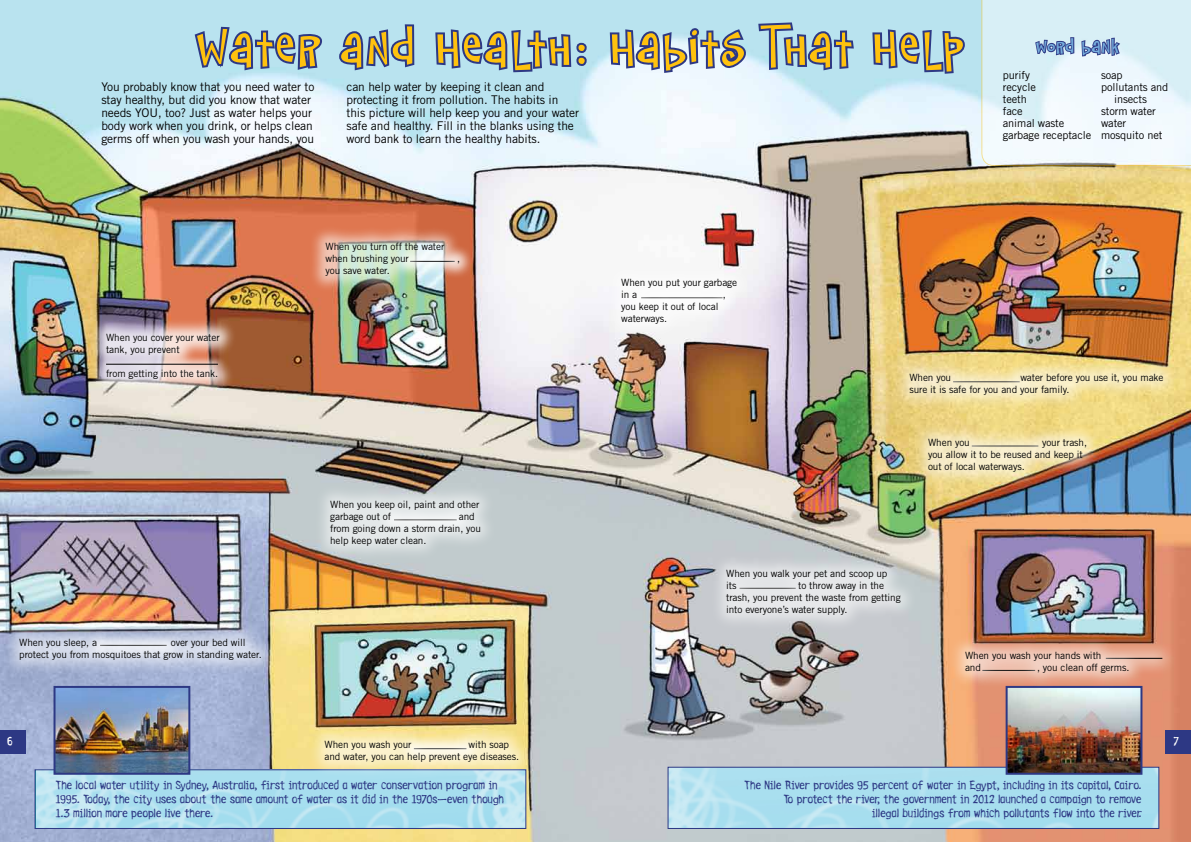
<style>
.page{position:relative;width:1191px;height:842px;background:#fff}
.page>*{position:absolute;margin:0;border:0;box-sizing:border-box;transform-origin:0 0}
.t1{font:62px "Average Joe";letter-spacing:.04em;color:#ffc20e}
.t2{font:24px "Average Joe";letter-spacing:.03em;color:#77afde}
.t3{font:12px/14px "Cleanhouse";letter-spacing:-.02em;color:#2d3884}
.t4{font:12px/13px "Trade Gothic";letter-spacing:-.01em;color:#000}
.t5{font:12px "Cleanhouse";color:#fff}
.t6{font:11px/12px "Trade Gothic";letter-spacing:-.01em;color:#000}
.t7{font:10px/12px "Trade Gothic";letter-spacing:-.01em;color:#000}
</style>
<div class="page">
<img style="left:0;top:0;width:1191px;height:842px">
<svg style="left:192px;top:0;width:132px;height:167px"></svg>
<img style="left:337px;top:22px;width:79px;height:288px">
<svg style="left:433px;top:27px;width:155px;height:47px;background:#7b97bf"></svg>
<svg style="left:608px;top:20px;width:248px;height:165px"></svg>
<svg style="left:870px;top:27px;width:97px;height:49px;background:#7d9ac1"></svg>
<div style="left:90px;top:317px;width:146px;height:79px;background:#fff;opacity:.8"></div>
<div style="left:98px;top:355px;width:128px;height:18px;background:#fff;opacity:.57"></div>
<hr style="left:106px;top:364px;width:112px;height:1px;background:#000">
<div style="left:3px;top:622px;width:274px;height:55px;background:#fff;opacity:.58"></div>
<div style="left:314px;top:484px;width:183px;height:78px;background:#fff;opacity:.58"></div>
<img style="left:37px;top:771px;width:487px;height:56px">
<div style="left:35px;top:769px;width:491px;height:60px;border:1px solid #2d3884"></div>
<img style="left:669px;top:769px;width:488px;height:58px">
<div style="left:667px;top:767px;width:492px;height:62px;border:1px solid #2d3884"></div>
<img style="left:57px;top:689px;width:130px;height:83px">
<div style="left:54px;top:686px;width:136px;height:89px;border:2px solid #2d3884"></div>
<img style="left:1008px;top:689px;width:131px;height:83px">
<div style="left:1005px;top:686px;width:137px;height:89px;border:2px solid #2d3884"></div>
<div style="left:1166px;top:730px;width:25px;height:23px;background:#2d3884"></div>
<div style="left:0;top:730px;width:25px;height:23px;background:#2d3884"></div>
<div style="left:308px;top:724px;width:227px;height:54px;background:#fff;opacity:.58"></div>
<div style="left:604px;top:262px;width:150px;height:79px;background:#fff;opacity:.58"></div>
<div style="left:892px;top:357px;width:288px;height:54px;background:#fff;opacity:.58"></div>
<div style="left:911px;top:422px;width:191px;height:66px;background:#fff;opacity:.58"></div>
<div style="left:709px;top:553px;width:208px;height:79px;background:#fff;opacity:.58"></div>
<div style="left:1089px;top:641px;width:89px;height:35px;background:#fff;opacity:.8"></div>
<hr style="left:1105px;top:658px;width:57px;height:1px;background:#000">
<div style="left:949px;top:634px;width:196px;height:55px;background:#fff;opacity:.58"></div>
<div style="left:309px;top:226px;width:167px;height:67px;background:#fff;opacity:.58"></div>
<svg style="left:981px;top:0;width:210px;height:177px"></svg>
<h1 class="t1" style="left:196px;top:19px;width:768px">Water and Health: Habits That Help</h1>
<p class="t4" style="left:101px;top:80px;width:214px">You probably know that you need water to stay healthy, but did you know that water needs YOU, too? Just as water helps your body work when you drink, or helps clean germs off when you wash your hands, you</p>
<p class="t4" style="left:346px;top:80px;width:234px">can help water by keeping it clean and protecting it from pollution. The habits in this picture will help keep you and your water safe and healthy. Fill in the blanks using the word bank to learn the healthy habits.</p>
<p class="t7" style="left:325px;top:240px;width:120px">When you turn off the water when brushing your</p>
<p class="t7" style="left:325px;top:264px;width:66px">you save water.</p>
<p class="t7" style="left:457px;top:252px;width:5px">,</p>
<p class="t7" style="left:621px;top:277px;width:117px">When you put your garbage in a</p>
<p class="t7" style="left:722px;top:289px;width:5px">,</p>
<p class="t7" style="left:621px;top:301px;width:99px">you keep it out of local waterways.</p>
<h2 class="t2" style="left:1036px;top:35px;width:84px">word bank</h2>
<p class="t6" style="left:1003px;top:69px;width:90px">purify<br>recycle<br>teeth<br>face<br>animal waste garbage receptacle</p>
<p class="t6" style="left:1101px;top:69px;width:23px">soap</p>
<p class="t6" style="left:1101px;top:81px;width:69px">pollutants and</p>
<p class="t6" style="left:1114px;top:93px;width:34px">insects</p>
<p class="t6" style="left:1101px;top:105px;width:56px">storm water</p>
<p class="t6" style="left:1101px;top:117px;width:27px">water</p>
<p class="t6" style="left:1101px;top:129px;width:63px">mosquito net</p>
<p class="t7" style="left:106px;top:331px;width:115px">When you cover your water tank, you prevent</p>
<p class="t7" style="left:106px;top:367px;width:114px">from getting into the tank.</p>
<p class="t7" style="left:19px;top:637px;width:244px;text-indent:151px">over your bed will protect you from mosquitoes that grow in standing water.</p>
<p class="t7" style="left:19px;top:637px;width:79px">When you sleep, a</p>
<p class="t7" style="left:330px;top:498px;width:151px">When you keep oil, paint and other garbage out of</p>
<p class="t7" style="left:330px;top:510px;width:152px;text-indent:129px">and from going down a storm drain, you help keep water clean.</p>
<p class="t7" style="left:909px;top:371px;width:256px;text-indent:111px">water before you use it, you make sure it is safe for you and your family.</p>
<p class="t7" style="left:909px;top:371px;width:43px">When you</p>
<p class="t7" style="left:928px;top:436px;width:160px;text-indent:114px">your trash, you allow it to be reused and keep it out of local waterways.</p>
<p class="t7" style="left:928px;top:436px;width:43px">When you</p>
<p class="t7" style="left:726px;top:568px;width:163px">When you walk your pet and scoop up its</p>
<p class="t7" style="left:726px;top:580px;width:176px;text-indent:72px">to throw away in the trash, you prevent the waste from getting into everyone’s water supply.</p>
<p class="t7" style="left:965px;top:649px;width:138px">When you wash your hands with and</p>
<p class="t7" style="left:1037px;top:661px;width:94px">, you clean off germs.</p>
<p class="t5" style="left:7px;top:733px;width:7px">6</p>
<p class="t7" style="left:324px;top:739px;width:88px">When you wash your</p>
<p class="t5" style="left:1173px;top:733px;width:7px">7</p>
<p class="t7" style="left:324px;top:739px;width:196px;text-indent:144px">with soap and water, you can help prevent eye diseases.</p>
<p class="t3" style="left:56px;top:778px;width:450px">The local water utility in Sydney, Australia, first introduced a water conservation program in<br>1995. Today, the city uses about the same amount of water as it did in the 1970s—even though<br>1.3 million more people live there.</p>
<p class="t3" style="left:744px;top:778px;width:399px;text-align:right">The Nile River provides 95 percent of water in Egypt, including in its capital, Cairo.<br>To protect the river, the government in 2012 launched a campaign to remove<br>illegal buildings from which pollutants flow into the river.</p>
</div>
